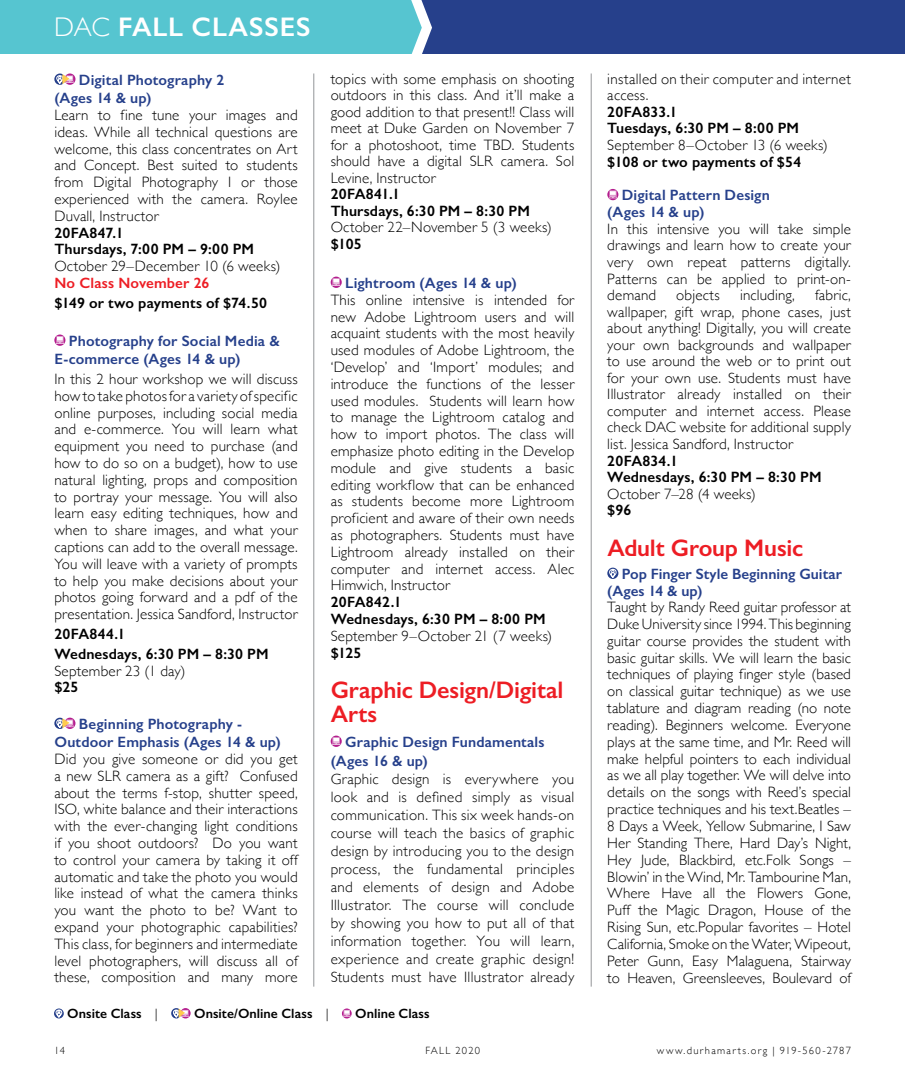
<style>
.page{position:relative;width:905px;height:1080px;background:#fff}
.page>*{position:absolute;margin:0;border:0;box-sizing:border-box;transform-origin:0 0}
.t1{font:600 27px "Gill Sans";letter-spacing:.03em;color:#fff}
.t2{font:600 24px/24px "Gill Sans";letter-spacing:-.01em;color:#ed1d24}
.t3{font:300 15px/16.8px "Gill Sans";letter-spacing:.015em;color:#000;text-align:justify}
.t4{font:600 15px/16.5px "Gill Sans";letter-spacing:.01em;color:#000}
.t5{font:600 15px/18.3px "Gill Sans";letter-spacing:.01em;color:#26408b}
.t6{font:600 15px "Gill Sans";letter-spacing:.01em;color:#ed1d24}
.t7{font:600 13.5px "Gill Sans";letter-spacing:.005em;color:#000}
.t8{font:300 10.5px "Gill Sans";letter-spacing:.125em;color:#000}
.s1{font-weight:300}
</style>
<div class="page">
<svg style="left:54px;top:74px;width:20px;height:11px"></svg>
<svg style="left:54px;top:335px;width:11px;height:11px"></svg>
<svg style="left:56px;top:336px;width:8px;height:8px"></svg>
<svg style="left:54px;top:718px;width:20px;height:11px"></svg>
<svg style="left:330px;top:277px;width:12px;height:11px"></svg>
<svg style="left:332px;top:278px;width:8px;height:8px"></svg>
<svg style="left:330px;top:736px;width:12px;height:11px"></svg>
<svg style="left:332px;top:737px;width:8px;height:8px"></svg>
<svg style="left:607px;top:189px;width:11px;height:11px"></svg>
<svg style="left:608px;top:191px;width:9px;height:7px"></svg>
<svg style="left:607px;top:568px;width:11px;height:11px"></svg>
<svg style="left:609px;top:569px;width:7px;height:9px"></svg>
<div style="left:0;top:0;width:904px;height:54px;background:#26408b"></div>
<svg style="left:54px;top:1008px;width:10px;height:10px"></svg>
<svg style="left:56px;top:1010px;width:6px;height:8px"></svg>
<svg style="left:171px;top:1008px;width:18px;height:10px"></svg>
<svg style="left:342px;top:1008px;width:10px;height:10px"></svg>
<svg style="left:343px;top:1010px;width:7px;height:7px"></svg>
<hr style="left:313px;top:73px;width:1px;height:914px;background:#939598">
<hr style="left:591px;top:73px;width:1px;height:914px;background:#939598">
<div style="left:0;top:0;width:428px;height:54px;background:#56c5d0"></div>
<h1 class="t1" style="left:54px;top:10px;width:258px"><span class="s1">DAC</span> FALL CLASSES</h1>
<p class="t5" style="left:54px;top:70px;width:171px;text-indent:25px">Digital Photography 2 (Ages 14 &amp; up)</p>
<p class="t3" style="left:54px;top:106px;width:245px">Learn to fine tune your images and ideas. While all technical questions are welcome, this class concentrates on Art and Concept. Best suited to students from Digital Photography I or those experienced with the camera. Roylee Duvall, Instructor</p>
<p class="t4" style="left:54px;top:224px;width:201px">20FA847.1<br>Thursdays, 7:00 PM – 9:00 PM</p>
<p class="t3" style="left:54px;top:257px;width:227px">October 29–December 10 (6 weeks)</p>
<p class="t6" style="left:54px;top:274px;width:157px">No Class November 26</p>
<p class="t4" style="left:54px;top:294px;width:214px">$149 or two payments of $74.50</p>
<p class="t5" style="left:54px;top:331px;width:227px;text-indent:15px">Photography for Social Media &amp;<br>E-commerce (Ages 14 &amp; up)</p>
<p class="t3" style="left:54px;top:370px;width:245px">In this 2 hour workshop we will discuss how to take photos for a variety of specific online purposes, including social media and e-commerce. You will learn what equipment you need to purchase (and how to do so on a budget), how to use natural lighting, props and composition to portray your message. You will also learn easy editing techniques, how and when to share images, and what your captions can add to the overall message.<br>You will leave with a variety of prompts to help you make decisions about your photos going forward and a pdf of the presentation. Jessica Sandford, Instructor</p>
<p class="t4" style="left:54px;top:624px;width:216px;line-height:19.8px">20FA844.1<br>Wednesdays, 6:30 PM – 8:30 PM</p>
<p class="t3" style="left:54px;top:662px;width:132px">September 23 (1 day)</p>
<p class="t4" style="left:54px;top:679px;width:26px">$25</p>
<p class="t5" style="left:54px;top:715px;width:228px;text-indent:25px">Beginning Photography -<br>Outdoor Emphasis (Ages 14 &amp; up)</p>
<p class="t3" style="left:54px;top:750px;width:245px">Did you give someone or did you get a new SLR camera as a gift? Confused about the terms f-stop, shutter speed, ISO, white balance and their interactions with the ever-changing light conditions if you shoot outdoors? Do you want to control your camera by taking it off automatic and take the photo you would like instead of what the camera thinks you want the photo to be? Want to expand your photographic capabilities?<br>This class, for beginners and intermediate level photographers, will discuss all of these, composition and many more</p>
<p class="t3" style="left:331px;top:70px;width:245px">topics with some emphasis on shooting outdoors in this class. And it’ll make a good addition to that present!! Class will meet at Duke Garden on November 7 for a photoshoot, time TBD. Students should have a digital SLR camera. Sol Levine, Instructor</p>
<p class="t4" style="left:331px;top:186px;width:201px">20FA841.1<br>Thursdays, 6:30 PM – 8:30 PM</p>
<p class="t3" style="left:331px;top:218px;width:223px">October 22–November 5 (3 weeks)</p>
<p class="t4" style="left:331px;top:235px;width:33px">$105</p>
<p class="t5" style="left:345px;top:274px;width:173px">Lightroom (Ages 14 &amp; up)</p>
<p class="t3" style="left:330px;top:291px;width:245px">This online intensive is intended for new Adobe Lightroom users and will acquaint students with the most heavily used modules of Adobe Lightroom, the ‘Develop’ and ‘Import’ modules; and introduce the functions of the lesser used modules. Students will learn how to manage the Lightroom catalog and how to import photos. The class will emphasize photo editing in the Develop module and give students a basic editing workflow that can be enhanced as students become more Lightroom proficient and aware of their own needs as photographers. Students must have Lightroom already installed on their computer and internet access. Alec Himwich, Instructor</p>
<p class="t4" style="left:330px;top:594px;width:216px">20FA842.1<br>Wednesdays, 6:30 PM – 8:00 PM</p>
<p class="t3" style="left:330px;top:627px;width:223px">September 9–October 21 (7 weeks)</p>
<p class="t4" style="left:330px;top:644px;width:32px">$125</p>
<h2 class="t2" style="left:330px;top:678px;width:234px">Graphic Design/Digital<br>Arts</h2>
<p class="t5" style="left:330px;top:732px;width:215px;line-height:19.5px;text-indent:15px">Graphic Design Fundamentals (Ages 16 &amp; up)</p>
<p class="t3" style="left:330px;top:770px;width:245px;line-height:18px">Graphic design is everywhere you look and is defined simply as visual communication. This six week hands-on course will teach the basics of graphic design by introducing you to the design process, the fundamental principles and elements of design and Adobe Illustrator. The course will conclude by showing you how to put all of that information together. You will learn, experience and create graphic design!<br>Students must have Illustrator already</p>
<p class="t7" style="left:67px;top:1006px;width:92px">Onsite Class <span class="s1">|</span></p>
<p class="t7" style="left:194px;top:1006px;width:136px">Onsite/Online Class <span class="s1">|</span></p>
<p class="t7" style="left:355px;top:1006px;width:76px">Online Class</p>
<p class="t3" style="left:607px;top:70px;width:245px">installed on their computer and internet access.</p>
<p class="t4" style="left:607px;top:103px;width:193px">20FA833.1<br>Tuesdays, 6:30 PM – 8:00 PM</p>
<p class="t3" style="left:607px;top:136px;width:222px">September 8–October 13 (6 weeks)</p>
<p class="t4" style="left:607px;top:153px;width:195px">$108 or two payments of $54</p>
<p class="t5" style="left:607px;top:186px;width:164px;line-height:17.1px;text-indent:15px">Digital Pattern Design (Ages 14 &amp; up)</p>
<p class="t3" style="left:607px;top:220px;width:245px">In this intensive you will take simple drawings and learn how to create your very own repeat patterns digitally.<br>Patterns can be applied to print-on&shy;demand</p>
<p class="t3" style="left:607px;top:286px;width:245px;text-indent:208px">fabric, wallpaper, gift wrap, phone cases, just about anything! Digitally, you will create your own backgrounds and wallpaper to use around the web or to print out for your own use. Students must have Illustrator already installed on their computer and internet access. Please check DAC website for additional supply list. Jessica Sandford, Instructor</p>
<p class="t4" style="left:607px;top:452px;width:216px">20FA834.1<br>Wednesdays, 6:30 PM – 8:30 PM</p>
<p class="t3" style="left:607px;top:485px;width:150px">October 7–28 (4 weeks)</p>
<p class="t4" style="left:607px;top:502px;width:26px">$96</p>
<h2 class="t2" style="left:607px;top:535px;width:197px">Adult Group Music</h2>
<p class="t5" style="left:607px;top:566px;width:236px;line-height:16.5px;text-indent:15px">Pop Finger Style Beginning Guitar (Ages 14 &amp; up)</p>
<p class="t3" style="left:607px;top:598px;width:245px">Taught by Randy Reed guitar professor at Duke University since 1994. This beginning guitar course provides the student with basic guitar skills. We will learn the basic techniques of playing finger style (based on classical guitar technique) as we use tablature and diagram reading (no note reading). Beginners welcome. Everyone plays at the same time, and Mr. Reed will make helpful pointers to each individual as we all play together. We will delve into details on the songs with Reed’s special practice techniques and his text.Beatles – 8 Days a Week, Yellow Submarine, I Saw Her Standing There, Hard Day’s Night, Hey Jude, Blackbird, etc.Folk Songs – Blowin’ in the Wind, Mr. Tambourine Man, Where Have all the Flowers Gone, Puff the Magic Dragon, House of the Rising Sun, etc.Popular favorites – Hotel California, Smoke on the Water, Wipeout, Peter Gunn, Easy Malaguena, Stairway to Heaven, Greensleeves, Boulevard of</p>
<p class="t3" style="left:676px;top:286px;width:45px">objects</p>
<p class="t3" style="left:740px;top:286px;width:56px">including,</p>
<p class="t8" style="left:54px;top:1043px;width:13px">14</p>
<p class="t8" style="left:425px;top:1043px;width:56px">FALL 2020</p>
<p class="t8" style="left:657px;top:1043px;width:195px">www.durhamarts.org | 919-560-2787</p>
</div>
